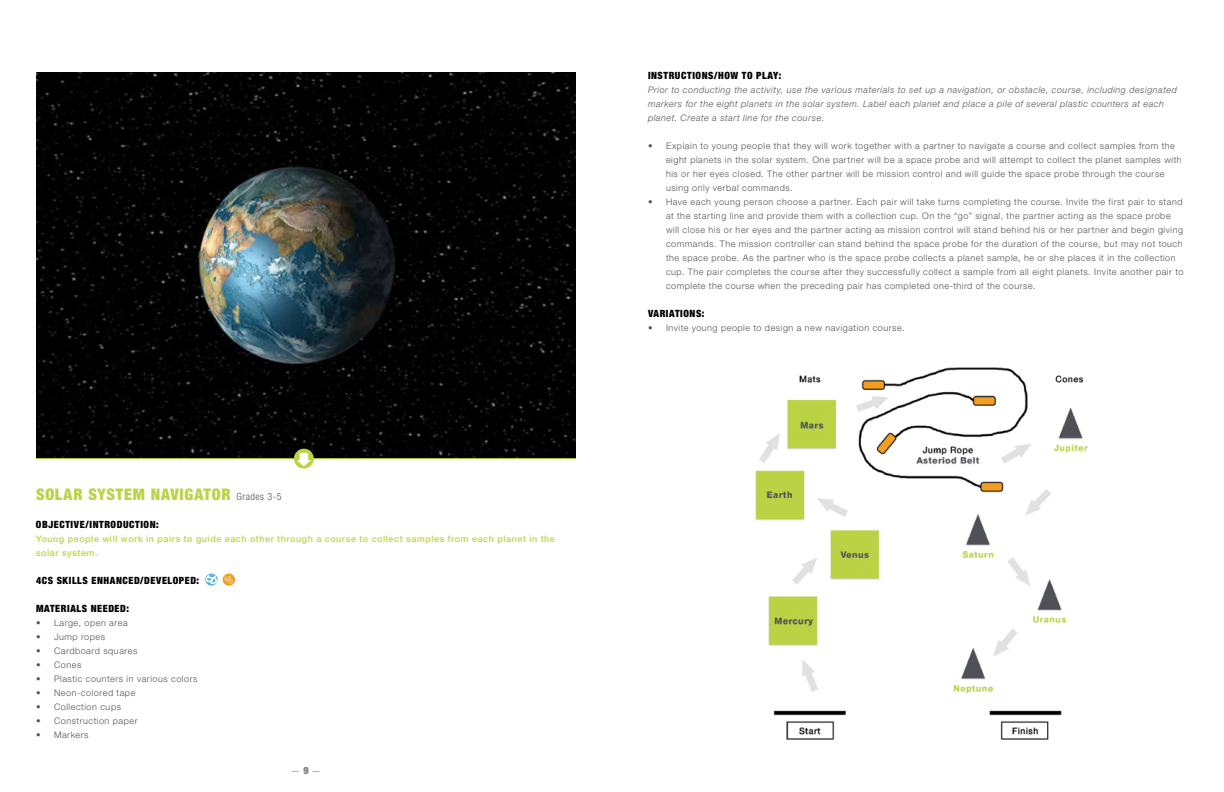
<style>
.page{position:relative;width:1224px;height:792px;background:#fff}
.page>*{position:absolute;margin:0;border:0;box-sizing:border-box;transform-origin:0 0}
.t1{font:900 condensed 16px "Helvetica Neue LT Std";letter-spacing:.05em;color:#bbd345}
.t2{font:900 condensed 10px "Helvetica Neue LT Std";letter-spacing:.055em;color:#000}
.t3{font:300 10px "Helvetica Neue LT Std";color:#000}
.t4{font:300 9px/14px "Helvetica Neue LT Std";letter-spacing:.06em;color:#4e5155}
.t5{font:italic 300 9px/14px "Helvetica Neue LT Std";letter-spacing:.06em;color:#4e5155}
.t6{font:500 9px/14px "Helvetica Neue LT Std";letter-spacing:.06em;color:#bbd345}
.s1{font-weight:300;font-size:10px;color:#4e5155}
.s2{font-weight:900;font-stretch:condensed}
.s3{font-style:normal}
</style>
<div class="page">
<img style="left:36px;top:72px;width:540px;height:386px">
<svg style="left:205px;top:574px;width:13px;height:12px"></svg>
<svg style="left:206px;top:575px;width:11px;height:11px"></svg>
<div style="left:223px;top:574px;width:12px;height:12px;background:#f19e21;border-radius:50%"></div>
<svg style="left:224px;top:576px;width:9px;height:8px"></svg>
<svg style="left:294px;top:449px;width:20px;height:20px"></svg>
<hr style="left:36px;top:458px;width:259px;height:1px;background:#bbd345">
<hr style="left:313px;top:458px;width:263px;height:1px;background:#bbd345">
<img style="left:755px;top:367px;width:333px;height:373px">
<h1 class="t1" style="left:36px;top:484px;width:247px">SOLAR SYSTEM NAVIGATOR <span class="s1">Grades 3-5</span></h1>
<p class="t2" style="left:36px;top:518px;width:124px">OBJECTIVE/INTRODUCTION:</p>
<p class="t6" style="left:36px;top:532px;width:520px">Young people will work in pairs to guide each other through a course to collect samples from each planet in the solar system.</p>
<p class="t2" style="left:36px;top:574px;width:165px">4CS SKILLS ENHANCED/DEVELOPED:</p>
<p class="t2" style="left:36px;top:602px;width:95px">MATERIALS NEEDED:</p>
<p class="t4" style="left:36px;top:616px;width:93px">• Large, open area</p>
<p class="t4" style="left:36px;top:630px;width:71px">• Jump ropes</p>
<p class="t4" style="left:36px;top:644px;width:103px">• Cardboard squares</p>
<p class="t4" style="left:36px;top:658px;width:47px">• Cones</p>
<p class="t4" style="left:36px;top:672px;width:163px">• Plastic counters in various colors</p>
<p class="t4" style="left:36px;top:686px;width:101px">• Neon-colored tape</p>
<p class="t4" style="left:36px;top:700px;width:87px">• Collection cups</p>
<p class="t4" style="left:36px;top:714px;width:103px">• Construction paper</p>
<p class="t4" style="left:36px;top:728px;width:54px">• Markers</p>
<p class="t3" style="left:291px;top:764px;width:32px">— <span class="s2">9</span> —</p>
<p class="t2" style="left:648px;top:69px;width:135px">INSTRUCTIONS/HOW TO PLAY:</p>
<p class="t5" style="left:648px;top:83px;width:530px">Prior to conducting the activity, use the various materials to set up a navigation, or obstacle, course, including designated markers for the eight planets in the solar system. Label each planet and place a pile of several plastic counters at each planet. Create a start line for the course<span class="s3">.</span></p>
<p class="t4" style="left:666px;top:139px;width:517px;text-indent:-18px">• Explain to young people that they will work together with a partner to navigate a course and collect samples from the eight planets in the solar system. One partner will be a space probe and will attempt to collect the planet samples with his or her eyes closed. The other partner will be mission control and will guide the space probe through the course using only verbal commands.</p>
<p class="t4" style="left:666px;top:195px;width:519px;text-indent:-18px">• Have each young person choose a partner. Each pair will take turns completing the course. Invite the first pair to stand at the starting line and provide them with a collection cup. On the “go” signal, the partner acting as the space probe will close his or her eyes and the partner acting as mission control will stand behind his or her partner and begin giving commands. The mission controller can stand behind the space probe for the duration of the course, but may not touch the space probe. As the partner who is the space probe collects a planet sample, he or she places it in the collection cup. The pair completes the course after they successfully collect a sample from all eight planets. Invite another pair to complete the course when the preceding pair has completed one-third of the course.</p>
<p class="t2" style="left:648px;top:307px;width:58px">VARIATIONS:</p>
<p class="t4" style="left:648px;top:321px;width:258px">• Invite young people to design a new navigation course.</p>
</div>
